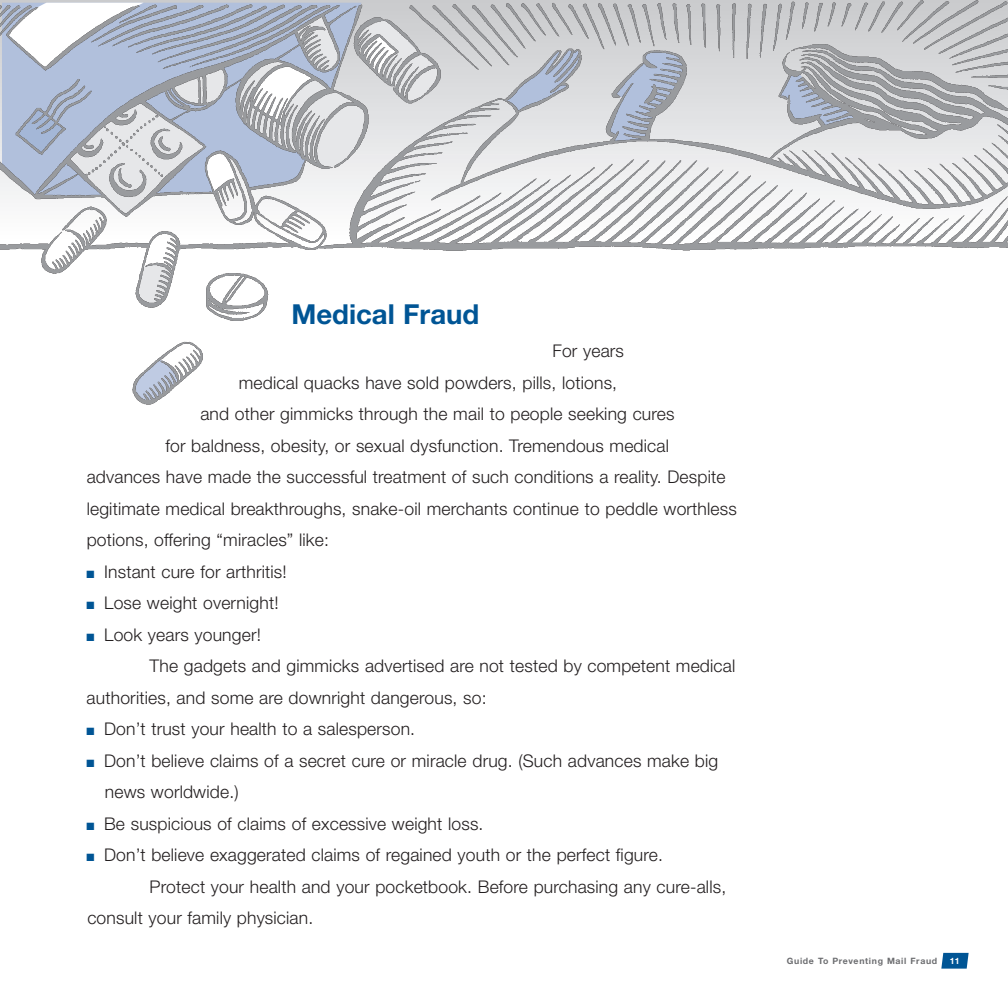
<style>
.page{position:relative;width:1008px;height:1008px;background:#fff}
.page>*{position:absolute;margin:0;border:0;box-sizing:border-box;transform-origin:0 0}
.t1{font:700 27.65px "Helvetica Neue";color:#005595}
.t2{font:300 17.5px/31.5px "Helvetica Neue";letter-spacing:.01em;color:#231f20}
.t3{font:700 8.75px "Helvetica Neue";letter-spacing:.075em;color:#6c6d70}
.t4{font:700 8.75px "Helvetica Neue";color:#fff}
.s1{color:#005595}
</style>
<div class="page">
<img style="left:0;top:0;width:1008px;height:405px">
<svg style="left:941px;top:953px;width:28px;height:16px"></svg>
<h1 class="t1" style="left:291px;top:297px;width:190px">Medical Fraud</h1>
<p class="t2" style="left:552px;top:335px;width:73px">For years</p>
<p class="t2" style="left:239px;top:366px;width:380px">medical quacks have sold powders, pills, lotions,</p>
<p class="t2" style="left:200px;top:398px;width:476px">and other gimmicks through the mail to people seeking cures</p>
<p class="t2" style="left:165px;top:429px;width:505px">for baldness, obesity, or sexual dysfunction. Tremendous medical</p>
<p class="t2" style="left:87px;top:461px;width:640px">advances have made the successful treatment of such conditions a reality. Despite</p>
<p class="t2" style="left:87px;top:492px;width:652px">legitimate medical breakthroughs, snake-oil merchants continue to peddle worthless</p>
<p class="t2" style="left:87px;top:524px;width:244px">potions, offering “miracles” like:</p>
<p class="t2" style="left:87px;top:555px;width:202px"><span class="s1">■</span> Instant cure for arthritis!</p>
<p class="t2" style="left:87px;top:587px;width:194px"><span class="s1">■</span> Lose weight overnight!</p>
<p class="t2" style="left:87px;top:618px;width:176px"><span class="s1">■</span> Look years younger!</p>
<p class="t2" style="left:150px;top:650px;width:587px">The gadgets and gimmicks advertised are not tested by competent medical</p>
<p class="t2" style="left:87px;top:681px;width:401px">authorities, and some are downright dangerous, so:</p>
<p class="t2" style="left:87px;top:713px;width:330px"><span class="s1">■</span> Don’t trust your health to a salesperson.</p>
<p class="t2" style="left:105px;top:744px;width:615px;text-indent:-18px"><span class="s1">■</span> Don’t believe claims of a secret cure or miracle drug. (Such advances make big news worldwide.)</p>
<p class="t2" style="left:87px;top:807px;width:398px"><span class="s1">■</span> Be suspicious of claims of excessive weight loss.</p>
<p class="t2" style="left:87px;top:839px;width:578px"><span class="s1">■</span> Don’t believe exaggerated claims of regained youth or the perfect figure.</p>
<p class="t2" style="left:150px;top:870px;width:578px">Protect your health and your pocketbook. Before purchasing any cure-alls,</p>
<p class="t2" style="left:87px;top:902px;width:227px">consult your family physician.</p>
<p class="t3" style="left:787px;top:956px;width:152px">Guide To Preventing Mail Fraud</p>
<p class="t4" style="left:950px;top:955px;width:11px">11</p>
</div>
